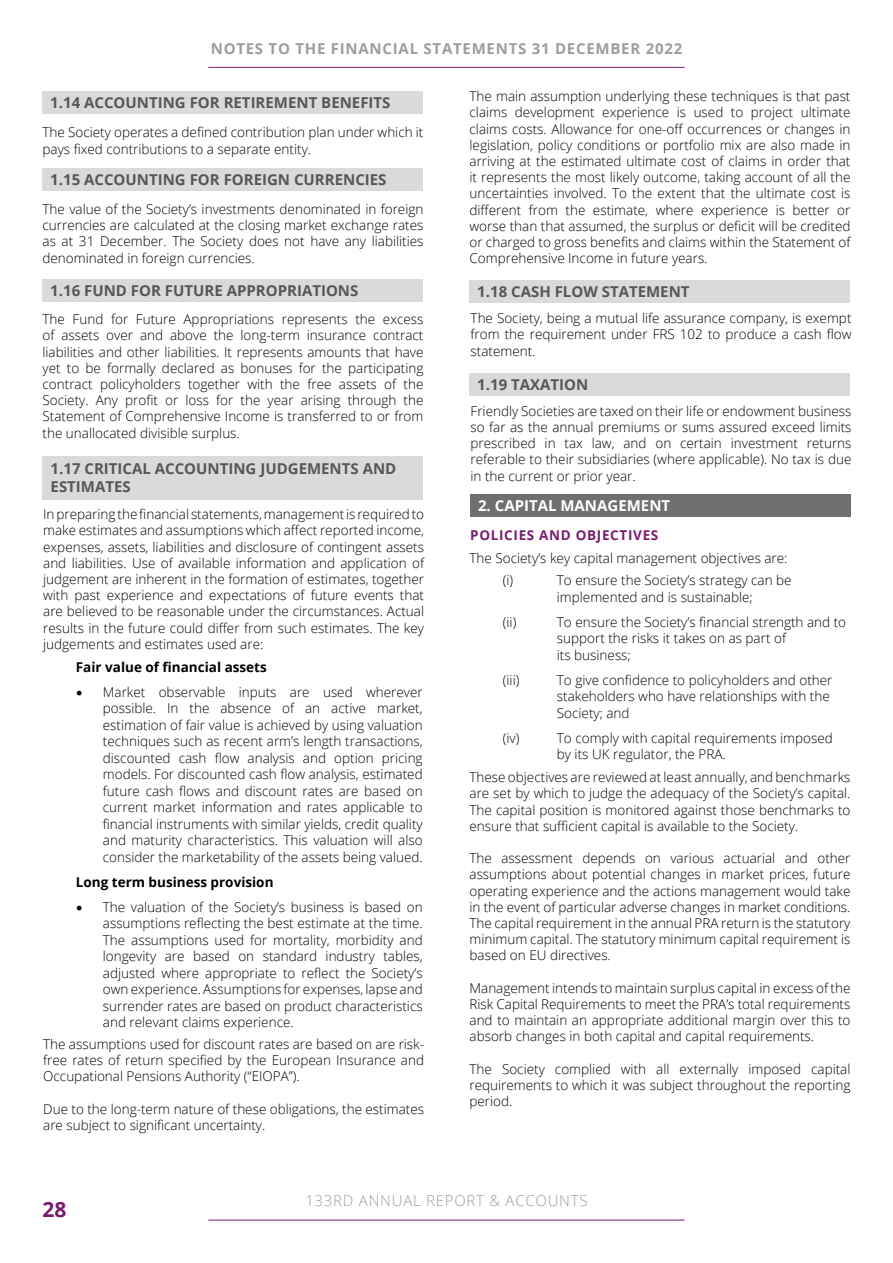
<style>
.page{position:relative;width:893px;height:1263px;background:#fff}
.page>*{position:absolute;margin:0;border:0;box-sizing:border-box;transform-origin:0 0}
.t1{font:700 21px "Open Sans";color:#771b6e}
.t2{font:700 15px/18px "Open Sans";color:#575756}
.t3{font:700 15px "Open Sans";letter-spacing:.05em;color:#9d9d9c}
.t4{font:300 15px "Open Sans";letter-spacing:.05em;color:#9d9d9c}
.t5{font:700 15px "Open Sans";color:#fff}
.t6{font:300 13.5px/16.2px "Open Sans";color:#000;text-align:justify}
.t7{font:700 13.5px "Open Sans";color:#000}
.t8{font:700 13.5px "Open Sans";letter-spacing:.05em;color:#771b6e}
.s1{font-family:"Minion Pro";font-weight:400;font-size:18px}
</style>
<div class="page">
<hr style="left:208px;top:1220px;width:477px;height:1px;background:#771b6e">
<hr style="left:208px;top:67px;width:477px;height:1px;background:#771b6e">
<div style="left:43px;top:91px;width:380px;height:23px;background:#dadada"></div>
<div style="left:43px;top:168px;width:380px;height:23px;background:#dadada"></div>
<div style="left:43px;top:279px;width:380px;height:23px;background:#dadada"></div>
<div style="left:43px;top:457px;width:380px;height:43px;background:#dadada"></div>
<div style="left:469px;top:280px;width:381px;height:23px;background:#dadada"></div>
<div style="left:469px;top:373px;width:381px;height:23px;background:#dadada"></div>
<div style="left:470px;top:494px;width:380px;height:23px;background:#706f6f"></div>
<p class="t3" style="left:211px;top:38px;width:473px">NOTES TO THE FINANCIAL STATEMENTS 31 DECEMBER 2022</p>
<p class="t2" style="left:50px;top:94px;width:342px">1.14 ACCOUNTING FOR RETIREMENT BENEFITS</p>
<p class="t6" style="left:43px;top:124px;width:382px">The Society operates a defined contribution plan under which it pays fixed contributions to a separate entity.</p>
<p class="t2" style="left:50px;top:170px;width:338px">1.15 ACCOUNTING FOR FOREIGN CURRENCIES</p>
<p class="t6" style="left:43px;top:201px;width:382px">The value of the Society’s investments denominated in foreign currencies are calculated at the closing market exchange rates as at 31 December. The Society does not have any liabilities denominated in foreign currencies.</p>
<p class="t2" style="left:50px;top:281px;width:310px">1.16 FUND FOR FUTURE APPROPRIATIONS</p>
<p class="t6" style="left:43px;top:311px;width:382px">The Fund for Future Appropriations represents the excess of assets over and above the long-term insurance contract liabilities and other liabilities. It represents amounts that have yet to be formally declared as bonuses for the participating contract policyholders together with the free assets of the Society. Any profit or loss for the year arising through the Statement of Comprehensive Income is transferred to or from the unallocated divisible surplus.</p>
<p class="t2" style="left:51px;top:459px;width:347px">1.17 CRITICAL ACCOUNTING JUDGEMENTS AND<br>ESTIMATES</p>
<p class="t6" style="left:43px;top:506px;width:382px">In preparing the financial statements, management is required to make estimates and assumptions which affect reported income, expenses, assets, liabilities and disclosure of contingent assets and liabilities. Use of available information and application of judgement are inherent in the formation of estimates, together with past experience and expectations of future events that are believed to be reasonable under the circumstances. Actual results in the future could differ from such estimates. The key judgements and estimates used are:</p>
<p class="t7" style="left:76px;top:657px;width:192px">Fair value of financial assets</p>
<p class="t6" style="left:103px;top:683px;width:321px;text-indent:-27px"><span class="s1">•</span> Market observable inputs are used wherever possible. In the absence of an active market, estimation of fair value is achieved by using valuation techniques such as recent arm’s length transactions, discounted cash flow analysis and option pricing models. For discounted cash flow analysis, estimated future cash flows and discount rates are based on current market information and rates applicable to financial instruments with similar yields, credit quality and maturity characteristics. This valuation will also consider the marketability of the assets being valued.</p>
<p class="t7" style="left:76px;top:872px;width:199px">Long term business provision</p>
<p class="t6" style="left:103px;top:898px;width:321px;text-indent:-27px"><span class="s1">•</span> The valuation of the Society’s business is based on assumptions reflecting the best estimate at the time.<br>The assumptions used for mortality, morbidity and longevity are based on standard industry tables, adjusted where appropriate to reflect the Society’s own experience. Assumptions for expenses, lapse and surrender rates are based on product characteristics and relevant claims experience.</p>
<p class="t6" style="left:43px;top:1035px;width:382px">The assumptions used for discount rates are based on are risk&shy;free rates of return specified by the European Insurance and Occupational Pensions Authority (“EIOPA”).</p>
<p class="t6" style="left:43px;top:1100px;width:382px">Due to the long-term nature of these obligations, the estimates are subject to significant uncertainty.</p>
<p class="t6" style="left:469px;top:88px;width:382px">The main assumption underlying these techniques is that past claims development experience is used to project ultimate claims costs. Allowance for one-off occurrences or changes in legislation, policy conditions or portfolio mix are also made in arriving at the estimated ultimate cost of claims in order that it represents the most likely outcome, taking account of all the uncertainties involved. To the extent that the ultimate cost is different from the estimate, where experience is better or worse than that assumed, the surplus or deficit will be credited or charged to gross benefits and claims within the Statement of Comprehensive Income in future years.</p>
<p class="t2" style="left:477px;top:283px;width:214px">1.18 CASH FLOW STATEMENT</p>
<p class="t6" style="left:471px;top:310px;width:382px">The Society, being a mutual life assurance company, is exempt from the requirement under FRS 102 to produce a cash flow statement.</p>
<p class="t2" style="left:477px;top:375px;width:113px">1.19 TAXATION</p>
<p class="t6" style="left:471px;top:402px;width:382px">Friendly Societies are taxed on their life or endowment business so far as the annual premiums or sums assured exceed limits prescribed in tax law, and on certain investment returns referable to their subsidiaries (where applicable). No tax is due in the current or prior year.</p>
<p class="t5" style="left:478px;top:495px;width:194px">2. CAPITAL MANAGEMENT</p>
<p class="t8" style="left:470px;top:525px;width:190px">POLICIES AND OBJECTIVES</p>
<p class="t6" style="left:503px;top:546px;width:286px;line-height:22.8px;text-indent:-33px">The Society’s key capital management objectives are: (i)</p>
<p class="t6" style="left:557px;top:572px;width:236px">To ensure the Society’s strategy can be implemented and is sustainable;</p>
<p class="t6" style="left:503px;top:613px;width:15px">(ii)</p>
<p class="t6" style="left:557px;top:613px;width:291px;text-align:left">To ensure the Society’s financial strength and to support the risks it takes on as part of<br>its business;</p>
<p class="t6" style="left:503px;top:671px;width:18px">(iii)</p>
<p class="t6" style="left:557px;top:671px;width:277px;text-align:left">To give confidence to policyholders and other stakeholders who have relationships with the<br>Society; and</p>
<p class="t6" style="left:503px;top:729px;width:18px">(iv)</p>
<p class="t6" style="left:557px;top:729px;width:277px">To comply with capital requirements imposed by its UK regulator, the PRA.</p>
<p class="t6" style="left:469px;top:769px;width:382px">These objectives are reviewed at least annually, and benchmarks are set by which to judge the adequacy of the Society’s capital.<br>The capital position is monitored against those benchmarks to ensure that sufficient capital is available to the Society.</p>
<p class="t6" style="left:469px;top:850px;width:382px">The assessment depends on various actuarial and other assumptions about potential changes in market prices, future operating experience and the actions management would take in the event of particular adverse changes in market conditions.<br>The capital requirement in the annual PRA return is the statutory minimum capital. The statutory minimum capital requirement is based on EU directives.</p>
<p class="t6" style="left:469px;top:979px;width:382px">Management intends to maintain surplus capital in excess of the Risk Capital Requirements to meet the PRA’s total requirements and to maintain an appropriate additional margin over this to absorb changes in both capital and capital requirements.</p>
<p class="t6" style="left:469px;top:1060px;width:382px">The Society complied with all externally imposed capital requirements to which it was subject throughout the reporting period.</p>
<h1 class="t1" style="left:43px;top:1195px;width:25px">28</h1>
<p class="t4" style="left:305px;top:1190px;width:284px">133RD ANNUAL REPORT &amp; ACCOUNTS</p>
</div>
